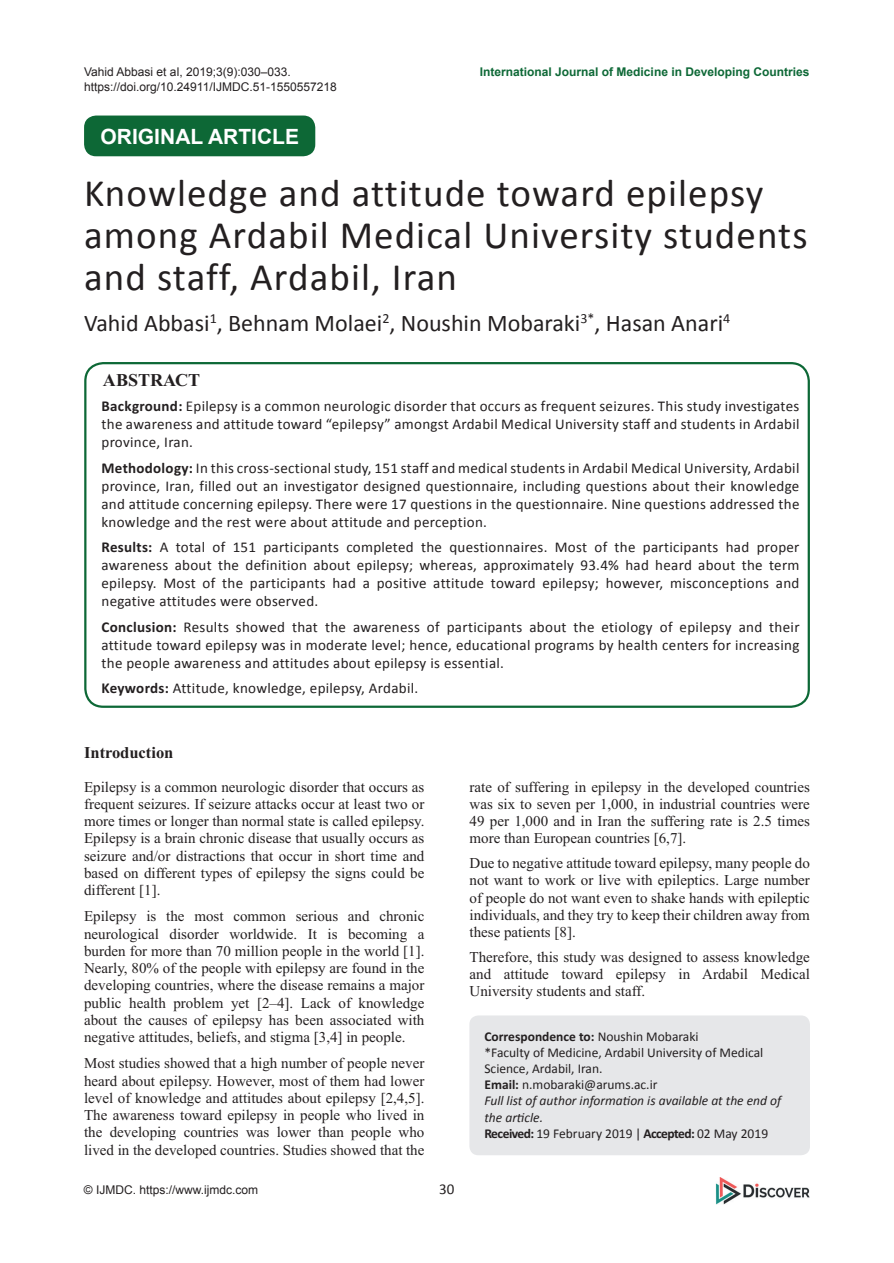
<style>
.page{position:relative;width:894px;height:1263px;background:#fff}
.page>*{position:absolute;margin:0;border:0;box-sizing:border-box;transform-origin:0 0}
.t1{font:39px/42px "Calibri";letter-spacing:.03em;color:#231f20}
.t2{font:24px "Calibri";color:#231f20}
.t3{font:700 21px "Arial";color:#fff}
.t4{font:700 18px "Times New Roman";color:#231f20}
.t5{font:700 16.5px "Times New Roman";color:#231f20}
.t6{font:15px/17.2px "Times New Roman";color:#231f20;text-align:justify}
.t7{font:15px/18px "Calibri";letter-spacing:.02em;color:#231f20;text-align:justify}
.t8{font:13.5px/16.2px "Calibri";color:#231f20}
.t9{font:12px/14.4px "Arial";color:#231f20}
.t10{font:700 12px "Arial";color:#0d6836}
.s1{font-weight:700}
.s2{font-style:italic}
</style>
<div class="page">
<img style="left:715px;top:1177px;width:94px;height:27px">
<div style="left:84px;top:362px;width:725px;height:346px;border:2px solid #0d6836;border-radius:18px"></div>
<div style="left:469px;top:1015px;width:340px;height:140px;background:#e6e7e9;border-radius:9px"></div>
<div style="left:84px;top:115px;width:231px;height:41px;background:#0d6836;border-radius:12px"></div>
<p class="t9" style="left:84px;top:65px;width:254px">Vahid Abbasi et al, 2019;3(9):030–033. https://doi.org/10.24911/IJMDC.51-1550557218</p>
<h3 class="t3" style="left:100px;top:122px;width:200px">ORIGINAL ARTICLE</h3>
<p class="t10" style="left:479px;top:64px;width:331px">International Journal of Medicine in Developing Countries</p>
<h1 class="t1" style="left:84px;top:170px;width:724px">Knowledge and attitude toward epilepsy among Ardabil Medical University students and staff, Ardabil, Iran</h1>
<h2 class="t2" style="left:84px;top:308px;width:647px">Vahid Abbasi<sup>1</sup>, Behnam Molaei<sup>2</sup>, Noushin Mobaraki<sup>3*</sup>, Hasan Anari<sup>4</sup></h2>
<p class="t4" style="left:103px;top:370px;width:99px">ABSTRACT</p>
<p class="t7" style="left:101px;top:396px;width:699px"><span class="s1">Background:</span> Epilepsy is a common neurologic disorder that occurs as frequent seizures. This study investigates the awareness and attitude toward “epilepsy” amongst Ardabil Medical University staff and students in Ardabil province, Iran.</p>
<p class="t7" style="left:101px;top:458px;width:699px"><span class="s1">Methodology:</span> In this cross-sectional study, 151 staff and medical students in Ardabil Medical University, Ardabil province, Iran, filled out an investigator designed questionnaire, including questions about their knowledge and attitude concerning epilepsy. There were 17 questions in the questionnaire. Nine questions addressed the knowledge and the rest were about attitude and perception.</p>
<p class="t7" style="left:101px;top:537px;width:699px"><span class="s1">Results:</span> A total of 151 participants completed the questionnaires. Most of the participants had proper awareness about the definition about epilepsy; whereas, approximately 93.4% had heard about the term epilepsy. Most of the participants had a positive attitude toward epilepsy; however, misconceptions and negative attitudes were observed.</p>
<p class="t7" style="left:101px;top:617px;width:699px"><span class="s1">Conclusion:</span> Results showed that the awareness of participants about the etiology of epilepsy and their attitude toward epilepsy was in moderate level; hence, educational programs by health centers for increasing the people awareness and attitudes about epilepsy is essential.</p>
<p class="t7" style="left:101px;top:678px;width:318px"><span class="s1">Keywords:</span> Attitude, knowledge, epilepsy, Ardabil.</p>
<p class="t5" style="left:84px;top:743px;width:91px">Introduction</p>
<p class="t6" style="left:84px;top:777px;width:342px">Epilepsy is a common neurologic disorder that occurs as frequent seizures. If seizure attacks occur at least two or more times or longer than normal state is called epilepsy.<br>Epilepsy is a brain chronic disease that usually occurs as seizure and/or distractions that occur in short time and based on different types of epilepsy the signs could be different [1].</p>
<p class="t6" style="left:84px;top:907px;width:342px">Epilepsy is the most common serious and chronic neurological disorder worldwide. It is becoming a burden for more than 70 million people in the world [1].<br>Nearly, 80% of the people with epilepsy are found in the developing countries, where the disease remains a major public health problem yet [2–4]. Lack of knowledge about the causes of epilepsy has been associated with negative attitudes, beliefs, and stigma [3,4] in people.</p>
<p class="t6" style="left:84px;top:1054px;width:342px">Most studies showed that a high number of people never heard about epilepsy. However, most of them had lower level of knowledge and attitudes about epilepsy [2,4,5].<br>The awareness toward epilepsy in people who lived in the developing countries was lower than people who lived in the developed countries. Studies showed that the</p>
<p class="t9" style="left:84px;top:1182px;width:176px">© IJMDC. https://www.ijmdc.com</p>
<p class="t7" style="left:439px;top:1179px;width:17px">30</p>
<p class="t6" style="left:469px;top:777px;width:342px">rate of suffering in epilepsy in the developed countries was six to seven per 1,000, in industrial countries were 49 per 1,000 and in Iran the suffering rate is 2.5 times more than European countries [6,7].</p>
<p class="t6" style="left:469px;top:854px;width:342px">Due to negative attitude toward epilepsy, many people do not want to work or live with epileptics. Large number of people do not want even to shake hands with epileptic individuals, and they try to keep their children away from these patients [8].</p>
<p class="t6" style="left:469px;top:948px;width:342px">Therefore, this study was designed to assess knowledge and attitude toward epilepsy in Ardabil Medical University students and staff.</p>
<p class="t8" style="left:484px;top:1027px;width:298px"><span class="s1">Correspondence to:</span> Noushin Mobaraki<br>*Faculty of Medicine, Ardabil University of Medical Science, Ardabil, Iran.<br><span class="s1">Email:</span> n.mobaraki@arums.ac.ir<br><span class="s2">Full list of author information is available at the end of the article.<br></span><span class="s1">Received:</span> 19 February 2019 | <span class="s1">Accepted:</span> 02 May 2019</p>
</div>
